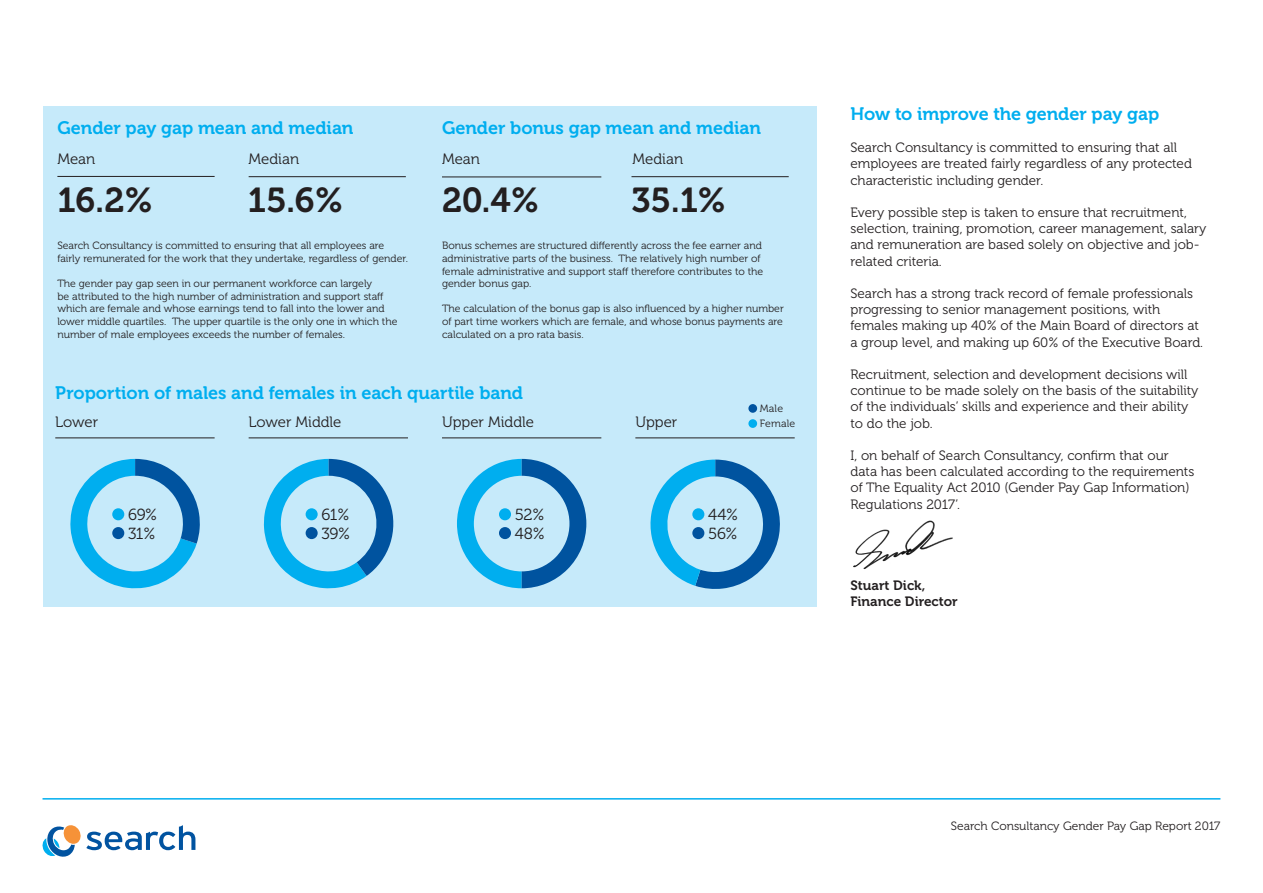
<style>
.page{position:relative;width:1263px;height:893px;background:#fff}
.page>*{position:absolute;margin:0;border:0;box-sizing:border-box;transform-origin:0 0}
.t1{font:34.5px "Museo 700";letter-spacing:-.005em;color:#231f20}
.t2{font:18px "Museo 700";letter-spacing:-.005em;color:#00aeef}
.t3{font:16.05px "Museo 300";letter-spacing:-.02em;color:#231f20}
.t4{font:15px "Museo 300";color:#231f20}
.t5{font:13.5px/16.2px "Museo 300";color:#231f20}
.t6{font:13.5px "Museo 700";color:#231f20}
.t7{font:12px "Museo 300";color:#231f20}
.t8{font:10.5px/12.6px "Museo 300";color:#231f20}
</style>
<div class="page">
<svg style="left:42px;top:825px;width:153px;height:32px"></svg>
<hr style="left:43px;top:798px;width:1177px;height:2px;background:#00aeef">
<img style="left:853px;top:520px;width:100px;height:49px">
<div style="left:43px;top:106px;width:774px;height:501px;background:#c6eafa"></div>
<hr style="left:442px;top:177px;width:159px;height:1px;background:#231f20">
<hr style="left:57px;top:176px;width:158px;height:1px;background:#231f20">
<svg style="left:70px;top:459px;width:130px;height:129px"></svg>
<div style="left:112px;top:508px;width:12px;height:12px;background:#00aeef;border-radius:50%"></div>
<div style="left:112px;top:527px;width:12px;height:12px;background:#00539f;border-radius:50%"></div>
<hr style="left:55px;top:438px;width:160px;height:1px;background:#231f20">
<svg style="left:264px;top:459px;width:130px;height:129px"></svg>
<div style="left:306px;top:508px;width:12px;height:12px;background:#00aeef;border-radius:50%"></div>
<div style="left:306px;top:527px;width:12px;height:12px;background:#00539f;border-radius:50%"></div>
<hr style="left:249px;top:438px;width:159px;height:1px;background:#231f20">
<svg style="left:457px;top:459px;width:129px;height:129px"></svg>
<div style="left:499px;top:508px;width:12px;height:12px;background:#00aeef;border-radius:50%"></div>
<div style="left:499px;top:527px;width:12px;height:12px;background:#00539f;border-radius:50%"></div>
<hr style="left:442px;top:438px;width:159px;height:1px;background:#231f20">
<svg style="left:650px;top:460px;width:130px;height:129px"></svg>
<div style="left:692px;top:508px;width:12px;height:12px;background:#00aeef;border-radius:50%"></div>
<div style="left:692px;top:527px;width:12px;height:12px;background:#00539f;border-radius:50%"></div>
<hr style="left:635px;top:438px;width:160px;height:1px;background:#231f20">
<div style="left:748px;top:404px;width:9px;height:9px;background:#00539f;border-radius:50%"></div>
<div style="left:748px;top:419px;width:9px;height:9px;background:#00aeef;border-radius:50%"></div>
<hr style="left:249px;top:176px;width:157px;height:1px;background:#231f20">
<hr style="left:631px;top:176px;width:158px;height:1px;background:#231f20">
<p class="t2" style="left:57px;top:118px;width:298px">Gender pay gap mean and median</p>
<p class="t4" style="left:57px;top:151px;width:39px">Mean</p>
<p class="t4" style="left:249px;top:151px;width:52px">Median</p>
<p class="t1" style="left:57px;top:181px;width:97px">16.2%</p>
<p class="t1" style="left:248px;top:181px;width:97px">15.6%</p>
<p class="t8" style="left:57px;top:240px;width:352px">Search Consultancy is committed to ensuring that all employees are fairly remunerated for the work that they undertake, regardless of gender.</p>
<p class="t8" style="left:57px;top:278px;width:342px">The gender pay gap seen in our permanent workforce can largely<br>be attributed to the high number of administration and support staff which are female and whose earnings tend to fall into the lower and lower middle quartiles. The upper quartile is the only one in which the number of male employees exceeds the number of females.</p>
<p class="t2" style="left:442px;top:118px;width:321px">Gender bonus gap mean and median</p>
<p class="t4" style="left:442px;top:151px;width:39px">Mean</p>
<p class="t4" style="left:633px;top:151px;width:52px">Median</p>
<p class="t1" style="left:442px;top:181px;width:99px">20.4%</p>
<p class="t1" style="left:631px;top:181px;width:96px">35.1%</p>
<p class="t8" style="left:442px;top:240px;width:323px">Bonus schemes are structured differently across the fee earner and administrative parts of the business. The relatively high number of female administrative and support staff therefore contributes to the gender bonus gap.</p>
<p class="t8" style="left:442px;top:303px;width:343px;text-align:justify">The calculation of the bonus gap is also influenced by a higher number of part time workers which are female, and whose bonus payments are calculated on a pro rata basis.</p>
<p class="t2" style="left:55px;top:382px;width:469px">Proportion of males and females in each quartile band</p>
<p class="t4" style="left:55px;top:414px;width:44px">Lower</p>
<p class="t4" style="left:249px;top:414px;width:94px">Lower Middle</p>
<p class="t4" style="left:442px;top:414px;width:94px">Upper Middle</p>
<p class="t4" style="left:635px;top:414px;width:44px">Upper</p>
<p class="t8" style="left:760px;top:402px;width:25px">Male</p>
<p class="t8" style="left:760px;top:417px;width:37px">Female</p>
<p class="t3" style="left:128px;top:506px;width:31px">69%</p>
<p class="t3" style="left:128px;top:525px;width:29px">31%</p>
<p class="t3" style="left:321px;top:506px;width:29px">61%</p>
<p class="t3" style="left:321px;top:525px;width:30px">39%</p>
<p class="t3" style="left:515px;top:506px;width:31px">52%</p>
<p class="t3" style="left:515px;top:525px;width:31px">48%</p>
<p class="t3" style="left:708px;top:506px;width:31px">44%</p>
<p class="t3" style="left:708px;top:525px;width:31px">56%</p>
<p class="t2" style="left:850px;top:104px;width:310px">How to improve the gender pay gap</p>
<p class="t5" style="left:850px;top:140px;width:343px">Search Consultancy is committed to ensuring that all employees are treated fairly regardless of any protected characteristic including gender.</p>
<p class="t5" style="left:850px;top:205px;width:358px">Every possible step is taken to ensure that recruitment, selection, training, promotion, career management, salary and remuneration are based solely on objective and job&shy;related criteria.</p>
<p class="t5" style="left:850px;top:286px;width:354px">Search has a strong track record of female professionals progressing to senior management positions, with females making up 40% of the Main Board of directors at a group level, and making up 60% of the Executive Board.</p>
<p class="t5" style="left:850px;top:367px;width:349px">Recruitment, selection and development decisions will continue to be made solely on the basis of the suitability of the individuals’ skills and experience and their ability to do the job.</p>
<p class="t5" style="left:850px;top:448px;width:345px">I, on behalf of Search Consultancy, confirm that our data has been calculated according to the requirements of The Equality Act 2010 (Gender Pay Gap Information)<br>Regulations 2017’.</p>
<p class="t6" style="left:850px;top:577px;width:76px">Stuart Dick,</p>
<p class="t6" style="left:850px;top:594px;width:109px">Finance Director</p>
<p class="t7" style="left:951px;top:819px;width:271px">Search Consultancy Gender Pay Gap Report 2017</p>
</div>
